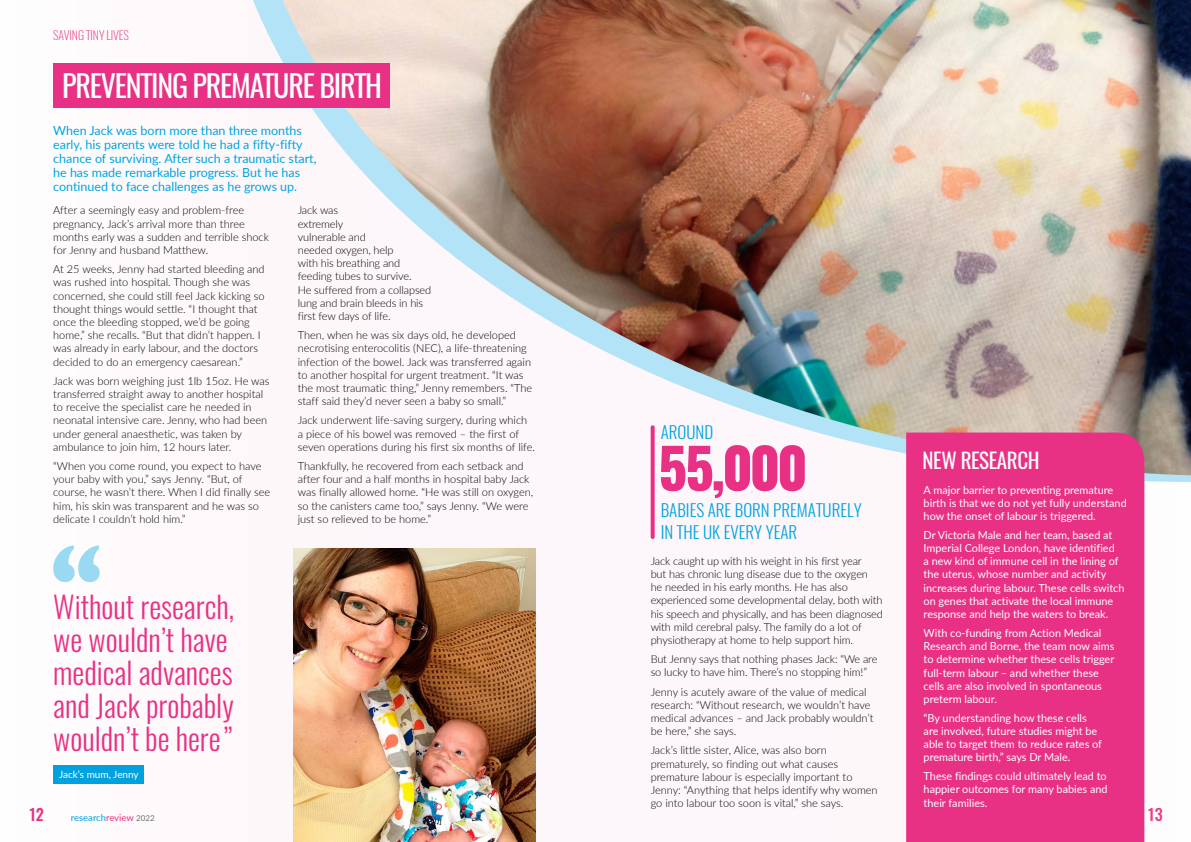
<style>
.page{position:relative;width:1191px;height:842px;background:#fff}
.page>*{position:absolute;margin:0;border:0;box-sizing:border-box;transform-origin:0 0}
.t1{font:800 55px "Oswald";color:#e83184}
.t2{font:300 30px/33px "Oswald";color:#e83184}
.t3{font:30px "Oswald";letter-spacing:-.04em;color:#fff}
.t4{font:21px "Oswald";letter-spacing:-.02em;color:#fff}
.t5{font:300 17px/22px "Oswald";color:#00a4e1}
.t6{font:500 16px "Oswald";color:#e83184}
.t7{font:12.5px/14px "Lato";color:#00a4e1}
.t8{font:200 12px "Oswald";letter-spacing:-.01em;color:#e83184}
.t9{font:300 11px/13.2px "Lato";color:#000}
.t10{font:11px/13.2px "Lato";color:#fff}
.t11{font:10px "Lato";color:#fff}
.t12{font:9.5px "Lato";color:#00a4e1}
.s1{color:#e83184}
.s2{font-size:8px;color:#706f6f}
</style>
<div class="page">
<div style="left:0;top:0;width:595px;height:842px;background:#fef9fb"></div>
<div style="left:596px;top:0;width:595px;height:842px;background:#fdf6fa"></div>
<svg style="left:53px;top:545px;width:47px;height:37px"></svg>
<div style="left:53px;top:766px;width:91px;height:18px;background:#00a1df"></div>
<img style="left:282px;top:0;width:909px;height:475px">
<div style="left:53px;top:64px;width:337px;height:44px;background:#e83184"></div>
<div style="left:906px;top:432px;width:238px;height:410px;background:#e83184"></div>
<svg style="left:650px;top:427px;width:4px;height:110px"></svg>
<img style="left:294px;top:549px;width:242px;height:293px">
<p class="t8" style="left:53px;top:27px;width:77px">SAVING TINY LIVES</p>
<h2 class="t3" style="left:62px;top:65px;width:321px">PREVENTING PREMATURE BIRTH</h2>
<p class="t7" style="left:53px;top:123px;width:265px">When Jack was born more than three months early, his parents were told he had a fifty-fifty chance of surviving. After such a traumatic start, he has made remarkable progress. But he has continued to face challenges as he grows up.</p>
<p class="t9" style="left:53px;top:203px;width:217px">After a seemingly easy and problem-free pregnancy, Jack’s arrival more than three months early was a sudden and terrible shock for Jenny and husband Matthew.</p>
<p class="t9" style="left:53px;top:262px;width:213px">At 25 weeks, Jenny had started bleeding and was rushed into hospital. Though she was concerned, she could still feel Jack kicking so thought things would settle. “I thought that once the bleeding stopped, we’d be going home,” she recalls. “But that didn’t happen. I was already in early labour, and the doctors decided to do an emergency caesarean.”</p>
<p class="t9" style="left:53px;top:374px;width:218px">Jack was born weighing just 1lb 15oz. He was transferred straight away to another hospital to receive the specialist care he needed in neonatal intensive care. Jenny, who had been under general anaesthetic, was taken by ambulance to join him, 12 hours later.</p>
<p class="t9" style="left:53px;top:459px;width:219px">“When you come round, you expect to have your baby with you,” says Jenny. “But, of course, he wasn’t there. When I did finally see him, his skin was transparent and he was so delicate I couldn’t hold him.”</p>
<p class="t9" style="left:298px;top:203px;width:135px">Jack was<br>extremely<br>vulnerable and<br>needed oxygen, help<br>with his breathing and feeding tubes to survive.<br>He suffered from a collapsed lung and brain bleeds in his first few days of life.</p>
<p class="t9" style="left:298px;top:328px;width:236px">Then, when he was six days old, he developed necrotising enterocolitis (NEC), a life-threatening infection of the bowel. Jack was transferred again to another hospital for urgent treatment. “It was the most traumatic thing,” Jenny remembers. “The staff said they’d never seen a baby so small.”</p>
<p class="t9" style="left:298px;top:413px;width:239px">Jack underwent life-saving surgery, during which a piece of his bowel was removed – the first of seven operations during his first six months of life.</p>
<p class="t9" style="left:298px;top:459px;width:237px">Thankfully, he recovered from each setback and after four and a half months in hospital baby Jack was finally allowed home. “He was still on oxygen, so the canisters came too,” says Jenny. “We were just so relieved to be home.”</p>
<h3 class="t5" style="left:661px;top:421px;width:54px">AROUND</h3>
<h1 class="t1" style="left:657px;top:429px;width:151px">55,000</h1>
<h3 class="t4" style="left:922px;top:446px;width:118px">NEW RESEARCH</h3>
<p class="t10" style="left:923px;top:482px;width:205px">A major barrier to preventing premature birth is that we do not yet fully understand how the onset of labour is triggered.</p>
<p class="t10" style="left:923px;top:528px;width:202px">Dr Victoria Male and her team, based at Imperial College London, have identified<br>a new kind of immune cell in the lining of the uterus, whose number and activity increases during labour. These cells switch on genes that activate the local immune response and help the waters to break.</p>
<p class="t10" style="left:923px;top:626px;width:192px">With co-funding from Action Medical Research and Borne, the team now aims to determine whether these cells trigger full-term labour – and whether these cells are also involved in spontaneous preterm labour.</p>
<p class="t10" style="left:923px;top:711px;width:180px">“By understanding how these cells are involved, future studies might be able to target them to reduce rates of premature birth,” says Dr Male.</p>
<p class="t10" style="left:923px;top:769px;width:186px;text-align:justify">These findings could ultimately lead to happier outcomes for many babies and their families.</p>
<h3 class="t5" style="left:661px;top:499px;width:202px">BABIES ARE BORN PREMATURELY<br>IN THE UK EVERY YEAR</h3>
<p class="t9" style="left:650px;top:554px;width:234px">Jack caught up with his weight in his first year<br>but has chronic lung disease due to the oxygen<br>he needed in his early months. He has also experienced some developmental delay, both with his speech and physically, and has been diagnosed with mild cerebral palsy. The family do a lot of physiotherapy at home to help support him.</p>
<p class="t9" style="left:650px;top:652px;width:228px">But Jenny says that nothing phases Jack: “We are so lucky to have him. There’s no stopping him!”</p>
<p class="t9" style="left:650px;top:684px;width:224px">Jenny is acutely aware of the value of medical research: “Without research, we wouldn’t have medical advances – and Jack probably wouldn’t be here,” she says.</p>
<p class="t9" style="left:650px;top:743px;width:228px">Jack’s little sister, Alice, was also born prematurely, so finding out what causes premature labour is especially important to Jenny: “Anything that helps identify why women go into labour too soon is vital,” she says.</p>
<h2 class="t2" style="left:53px;top:591px;width:183px">Without research, we wouldn’t have medical advances and Jack probably wouldn’t be here”</h2>
<p class="t11" style="left:59px;top:767px;width:81px">Jack’s mum, Jenny</p>
<h3 class="t6" style="left:28px;top:803px;width:17px">12</h3>
<p class="t12" style="left:71px;top:811px;width:85px">research<span class="s1">review</span> <span class="s2">2022</span></p>
<h3 class="t6" style="left:1147px;top:804px;width:17px">13</h3>
</div>
